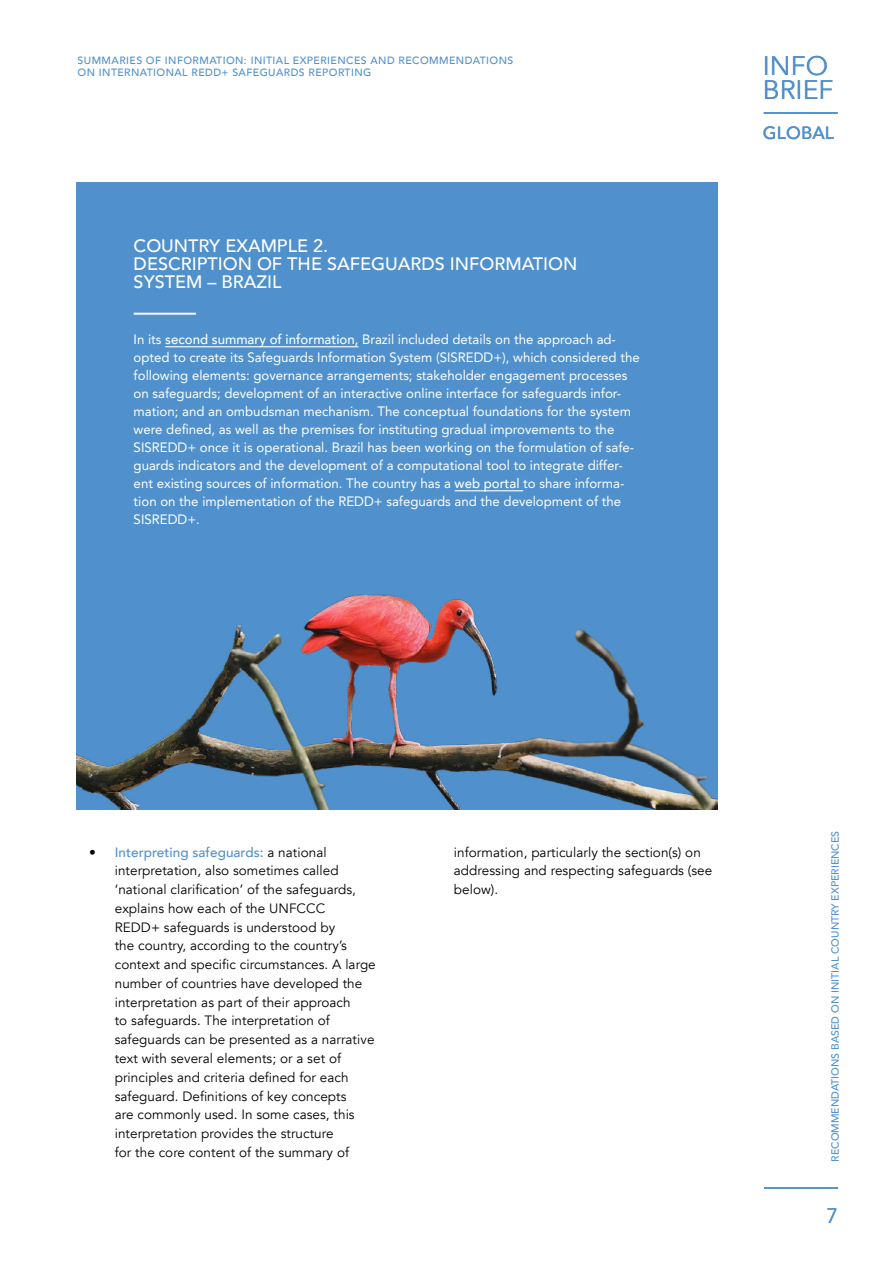
<style>
.page{position:relative;width:893px;height:1263px;background:#fff}
.page>*{position:absolute;margin:0;border:0;box-sizing:border-box;transform-origin:0 0}
.t1{font:26.7px/23.7px "Avenir";color:#5091cd}
.t2{font:21px "Avenir";color:#5091cd}
.t3{font:500 18px/18px "Avenir";color:#fff}
.t4{font:500 17.7px "Avenir";letter-spacing:.01em;color:#5091cd}
.t5{font:13.5px/18px "Avenir LT Std";color:#fff}
.t6{font:13.5px/18.8px "Avenir";letter-spacing:.005em;color:#000}
.t7{font:500 10.5px/12px "Avenir";letter-spacing:.04em;color:#5091cd}
.t8{font:500 10.5px "Avenir";color:#5091cd}
.s1{font-family:"Avenir";font-weight:500}
.s2{font-weight:500;color:#5091cd}
</style>
<div class="page">
<hr style="left:764px;top:112px;width:74px;height:2px;background:#5091cd">
<hr style="left:764px;top:1187px;width:74px;height:2px;background:#5091cd">
<div style="left:77px;top:183px;width:640px;height:627px;background:#5091cd"></div>
<hr style="left:165px;top:346px;width:193px;height:1px;background:#fff">
<hr style="left:455px;top:490px;width:68px;height:1px;background:#fff">
<hr style="left:134px;top:313px;width:62px;height:2px;background:#fff">
<img style="left:77px;top:517px;width:641px;height:293px">
<p class="t7" style="left:78px;top:53px;width:437px">SUMMARIES OF INFORMATION: INITIAL EXPERIENCES AND RECOMMENDATIONS<br>ON INTERNATIONAL REDD+ SAFEGUARDS REPORTING</p>
<h1 class="t1" style="left:763px;top:55px;width:72px">INFO<br>BRIEF</h1>
<h3 class="t4" style="left:763px;top:118px;width:73px">GLOBAL</h3>
<h3 class="t3" style="left:134px;top:236px;width:445px">COUNTRY EXAMPLE 2.<br>DESCRIPTION OF THE SAFEGUARDS INFORMATION<br>SYSTEM – BRAZIL</h3>
<p class="t5" style="left:134px;top:330px;width:508px">In its <span class="s1">second summary of information,</span> Brazil included details on the approach ad&shy;opted to create its Safeguards Information System (SISREDD+), which considered the following elements: governance arrangements; stakeholder engagement processes on safeguards; development of an interactive online interface for safeguards infor&shy;mation; and an ombudsman mechanism. The conceptual foundations for the system were defined, as well as the premises for instituting gradual improvements to the SISREDD+ once it is operational. Brazil has been working on the formulation of safe&shy;guards indicators and the development of a computational tool to integrate differ&shy;ent existing sources of information. The country has a <span class="s1">web portal</span> to share informa&shy;tion on the implementation of the REDD+ safeguards and the development of the SISREDD+.</p>
<p class="t6" style="left:115px;top:843px;width:263px;text-indent:-26px">• <span class="s2">Interpreting safeguards:</span> a national interpretation, also sometimes called ‘national clarification’ of the safeguards, explains how each of the UNFCCC<br>REDD+ safeguards is understood by<br>the country, according to the country’s context and specific circumstances. A large number of countries have developed the interpretation as part of their approach<br>to safeguards. The interpretation of safeguards can be presented as a narrative text with several elements; or a set of principles and criteria defined for each safeguard. Definitions of key concepts<br>are commonly used. In some cases, this interpretation provides the structure<br>for the core content of the summary of</p>
<p class="t6" style="left:454px;top:843px;width:260px">information, particularly the section(s) on addressing and respecting safeguards (see below).</p>
<p class="t8" style="left:826px;top:1162px;width:332px;rotate:-90deg">RECOMMENDATIONS BASED ON INITIAL COUNTRY EXPERIENCES</p>
<h2 class="t2" style="left:826px;top:1203px;width:13px">7</h2>
</div>
